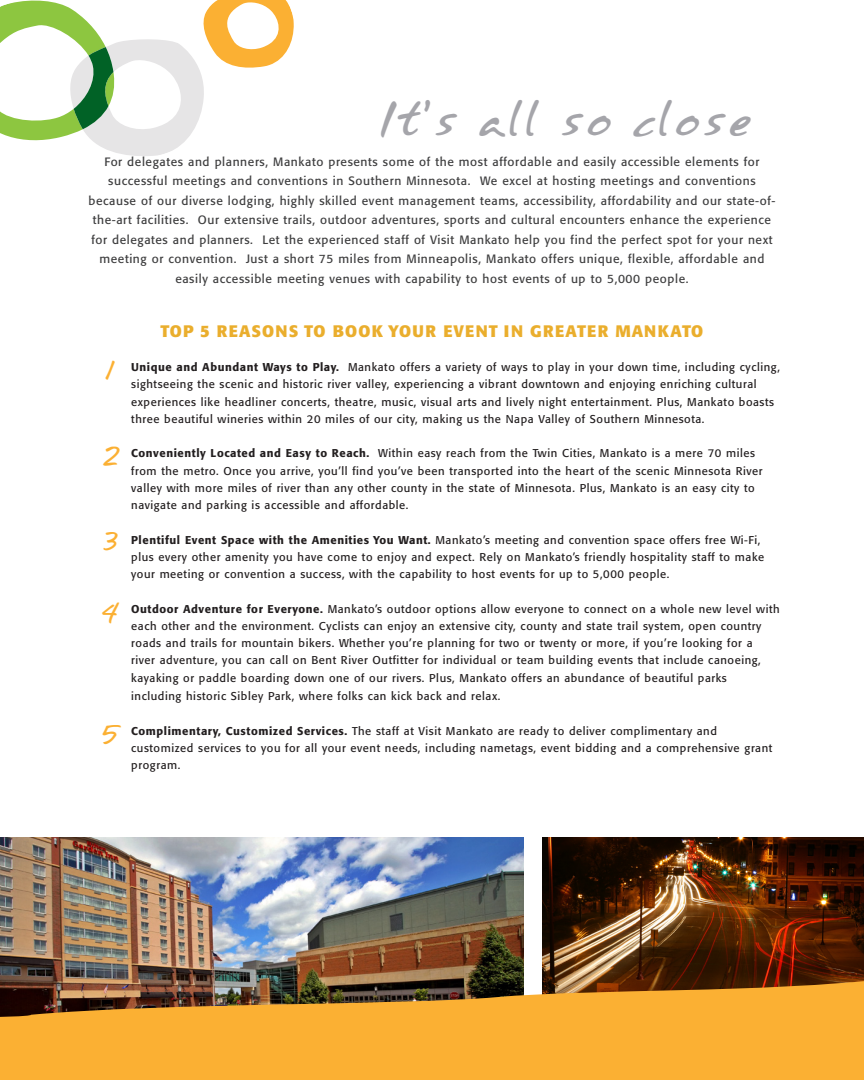
<style>
.page{position:relative;width:864px;height:1080px;background:#fff}
.page>*{position:absolute;margin:0;border:0;box-sizing:border-box;transform-origin:0 0}
.t1{font:42px "Annifont";color:#a5a5aa}
.t2{font:24px "Annifont";color:#fbb033}
.t3{font:700 16.5px "Formata Pro";letter-spacing:.06em;color:#eaae2d}
.t4{font:12px/19.5px "Formata Pro";letter-spacing:.05em;color:#3e3e3f;text-align:center}
.t5{font:11.25px/17.2px "Formata Pro";letter-spacing:.05em;color:#231f20}
.s1{font-weight:500}
</style>
<div class="page">
<img style="left:542px;top:838px;width:322px;height:127px">
<img style="left:0;top:838px;width:524px;height:127px">
<svg style="left:0;top:0;width:294px;height:156px"></svg>
<img style="left:0;top:965px;width:864px;height:115px">
<p class="t1" style="left:376px;top:84px;width:378px">It’s all so close</p>
<p class="t4" style="left:88px;top:152px;width:688px">For delegates and planners, Mankato presents some of the most affordable and easily accessible elements for successful meetings and conventions in Southern Minnesota. We excel at hosting meetings and conventions because of our diverse lodging, highly skilled event management teams, accessibility, affordability and our state-of&shy;the-art facilities. Our extensive trails, outdoor adventures, sports and cultural encounters enhance the experience for delegates and planners. Let the experienced staff of Visit Mankato help you find the perfect spot for your next meeting or convention. Just a short 75 miles from Minneapolis, Mankato offers unique, flexible, affordable and easily accessible meeting venues with capability to host events of up to 5,000 people.</p>
<p class="t3" style="left:161px;top:320px;width:544px">TOP 5 REASONS TO BOOK YOUR EVENT IN GREATER MANKATO</p>
<p class="t5" style="left:131px;top:359px;width:650px"><span class="s1">Unique and Abundant Ways to Play.</span> Mankato offers a variety of ways to play in your down time, including cycling, sightseeing the scenic and historic river valley, experiencing a vibrant downtown and enjoying enriching cultural experiences like headliner concerts, theatre, music, visual arts and lively night entertainment. Plus, Mankato boasts three beautiful wineries within 20 miles of our city, making us the Napa Valley of Southern Minnesota.</p>
<p class="t5" style="left:131px;top:445px;width:633px"><span class="s1">Conveniently Located and Easy to Reach.</span> Within easy reach from the Twin Cities, Mankato is a mere 70 miles from the metro. Once you arrive, you’ll find you’ve been transported into the heart of the scenic Minnesota River valley with more miles of river than any other county in the state of Minnesota. Plus, Mankato is an easy city to navigate and parking is accessible and affordable.</p>
<p class="t5" style="left:131px;top:531px;width:635px"><span class="s1">Plentiful Event Space with the Amenities You Want.</span> Mankato’s meeting and convention space offers free Wi-Fi, plus every other amenity you have come to enjoy and expect. Rely on Mankato’s friendly hospitality staff to make your meeting or convention a success, with the capability to host events for up to 5,000 people.</p>
<p class="t5" style="left:131px;top:600px;width:650px"><span class="s1">Outdoor Adventure for Everyone.</span> Mankato’s outdoor options allow everyone to connect on a whole new level with each other and the environment. Cyclists can enjoy an extensive city, county and state trail system, open country roads and trails for mountain bikers. Whether you’re planning for two or twenty or more, if you’re looking for a<br>river adventure, you can call on Bent River Outfitter for individual or team building events that include canoeing, kayaking or paddle boarding down one of our rivers. Plus, Mankato offers an abundance of beautiful parks including historic Sibley Park, where folks can kick back and relax.</p>
<p class="t5" style="left:131px;top:722px;width:643px"><span class="s1">Complimentary, Customized Services.</span> The staff at Visit Mankato are ready to deliver complimentary and customized services to you for all your event needs, including nametags, event bidding and a comprehensive grant program.</p>
<p class="t2" style="left:99px;top:351px;width:18px">1</p>
<p class="t2" style="left:99px;top:437px;width:23px">2</p>
<p class="t2" style="left:99px;top:521px;width:21px">3</p>
<p class="t2" style="left:99px;top:594px;width:22px">4</p>
<p class="t2" style="left:99px;top:715px;width:24px">5</p>
</div>
